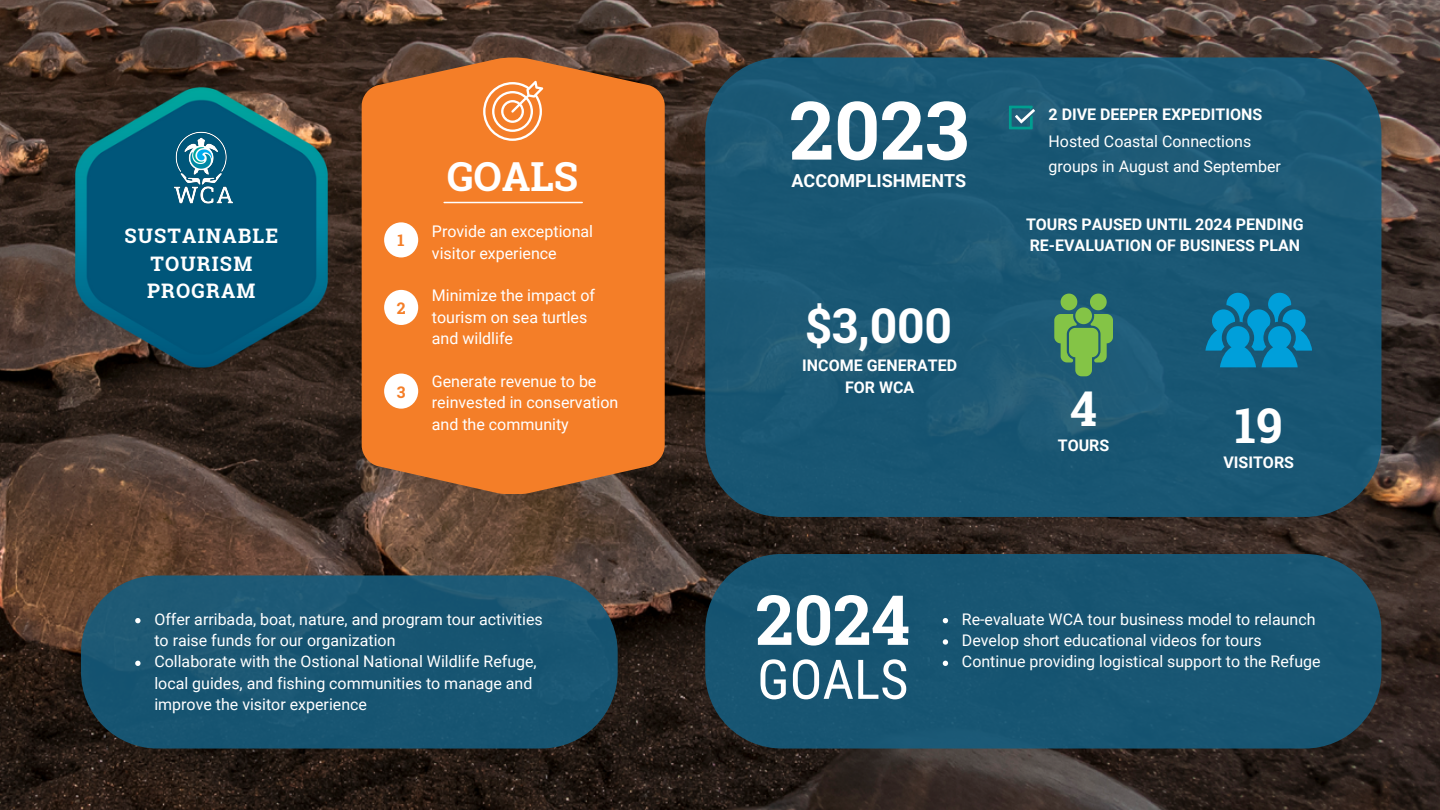
<style>
.page{position:relative;width:1440px;height:810px;background:#fff}
.page>*{position:absolute;margin:0;border:0;box-sizing:border-box;transform-origin:0 0}
.t1{font:700 80.8px "Roboto Slab";color:#fff}
.t2{font:700 69.2px "Roboto Slab";color:#fff}
.t3{font:54.8px "Roboto Condensed";color:#fff}
.t4{font:700 48px "Roboto Slab";color:#fff}
.t5{font:700 40px "Roboto Slab";color:#fff}
.t6{font:700 20px/27.8px "Roboto Slab";letter-spacing:.06em;color:#fff;text-align:center}
.t7{font:700 18px "Roboto";color:#fff}
.t8{font:16px/21.4px "Roboto";color:#fff}
.t9{font:700 16px/21.4px "Roboto";color:#fff;text-align:center}
.t10{font:700 16px "Roboto Slab";color:#f47e28}
</style>
<div class="page">
<img style="left:0;top:0;width:1440px;height:810px">
<img style="left:68px;top:81px;width:266px;height:289px">
<img style="left:167px;top:131px;width:74px;height:74px">
<svg style="left:362px;top:57px;width:303px;height:437px;background:#e87929"></svg>
<hr style="left:444px;top:202px;width:138px;height:1px;background:#fff">
<div style="left:384px;top:222px;width:34px;height:35px;background:#fff;border-radius:50%"></div>
<div style="left:384px;top:290px;width:34px;height:35px;background:#fff;border-radius:50%"></div>
<div style="left:384px;top:374px;width:34px;height:35px;background:#fff;border-radius:50%"></div>
<svg style="left:483px;top:81px;width:60px;height:60px"></svg>
<svg style="left:81px;top:575px;width:537px;height:174px;background:#1b536e"></svg>
<svg style="left:705px;top:57px;width:676px;height:460px;background:#1b5672"></svg>
<div style="left:705px;top:554px;width:676px;height:195px;background:#185572"></div>
<svg style="left:1009px;top:106px;width:25px;height:23px"></svg>
<svg style="left:1205px;top:293px;width:107px;height:74px;background:#0a7fad"></svg>
<svg style="left:1054px;top:293px;width:59px;height:83px;background:#5b9a59"></svg>
<svg style="left:135px;top:618px;width:6px;height:5px"></svg>
<svg style="left:135px;top:661px;width:6px;height:5px"></svg>
<svg style="left:943px;top:618px;width:5px;height:5px"></svg>
<svg style="left:943px;top:639px;width:5px;height:6px"></svg>
<svg style="left:943px;top:661px;width:5px;height:5px"></svg>
<p class="t6" style="left:124px;top:221px;width:155px">SUSTAINABLE<br>TOURISM<br>PROGRAM</p>
<p class="t10" style="left:398px;top:230px;width:9px">1</p>
<p class="t10" style="left:397px;top:297px;width:10px">2</p>
<p class="t10" style="left:397px;top:381px;width:10px">3</p>
<h1 class="t1" style="left:789px;top:75px;width:181px">2023</h1>
<h3 class="t5" style="left:447px;top:149px;width:133px">GOALS</h3>
<p class="t7" style="left:791px;top:170px;width:176px">ACCOMPLISHMENTS</p>
<p class="t8" style="left:432px;top:221px;width:163px">Provide an exceptional visitor experience</p>
<p class="t8" style="left:432px;top:285px;width:165px">Minimize the impact of tourism on sea turtles and wildlife</p>
<p class="t8" style="left:432px;top:371px;width:188px">Generate revenue to be reinvested in conservation and the community</p>
<h3 class="t4" style="left:806px;top:292px;width:147px">$3,000</h3>
<p class="t9" style="left:802px;top:355px;width:156px">INCOME GENERATED<br>FOR WCA</p>
<p class="t9" style="left:1049px;top:104px;width:215px">2 DIVE DEEPER EXPEDITIONS</p>
<p class="t8" style="left:1049px;top:129px;width:234px;line-height:25.4px">Hosted Coastal Connections groups in August and September</p>
<p class="t9" style="left:1026px;top:214px;width:279px;text-align:left">TOURS PAUSED UNTIL 2024 PENDING<br>RE-EVALUATION OF BUSINESS PLAN</p>
<h3 class="t4" style="left:1070px;top:375px;width:29px">4</h3>
<p class="t9" style="left:1058px;top:435px;width:53px">TOURS</p>
<h3 class="t4" style="left:1235px;top:392px;width:49px">19</h3>
<p class="t9" style="left:1223px;top:452px;width:72px">VISITORS</p>
<p class="t8" style="left:154px;top:608px;width:390px">Offer arribada, boat, nature, and program tour activities to raise funds for our organization<br>Collaborate with the Ostional National Wildlife Refuge, local guides, and fishing communities to manage and improve the visitor experience</p>
<h2 class="t2" style="left:755px;top:572px;width:156px">2024</h2>
<h3 class="t3" style="left:757px;top:648px;width:153px">GOALS</h3>
<p class="t8" style="left:962px;top:608px;width:360px">Re-evaluate WCA tour business model to relaunch<br>Develop short educational videos for tours<br>Continue providing logistical support to the Refuge</p>
</div>
